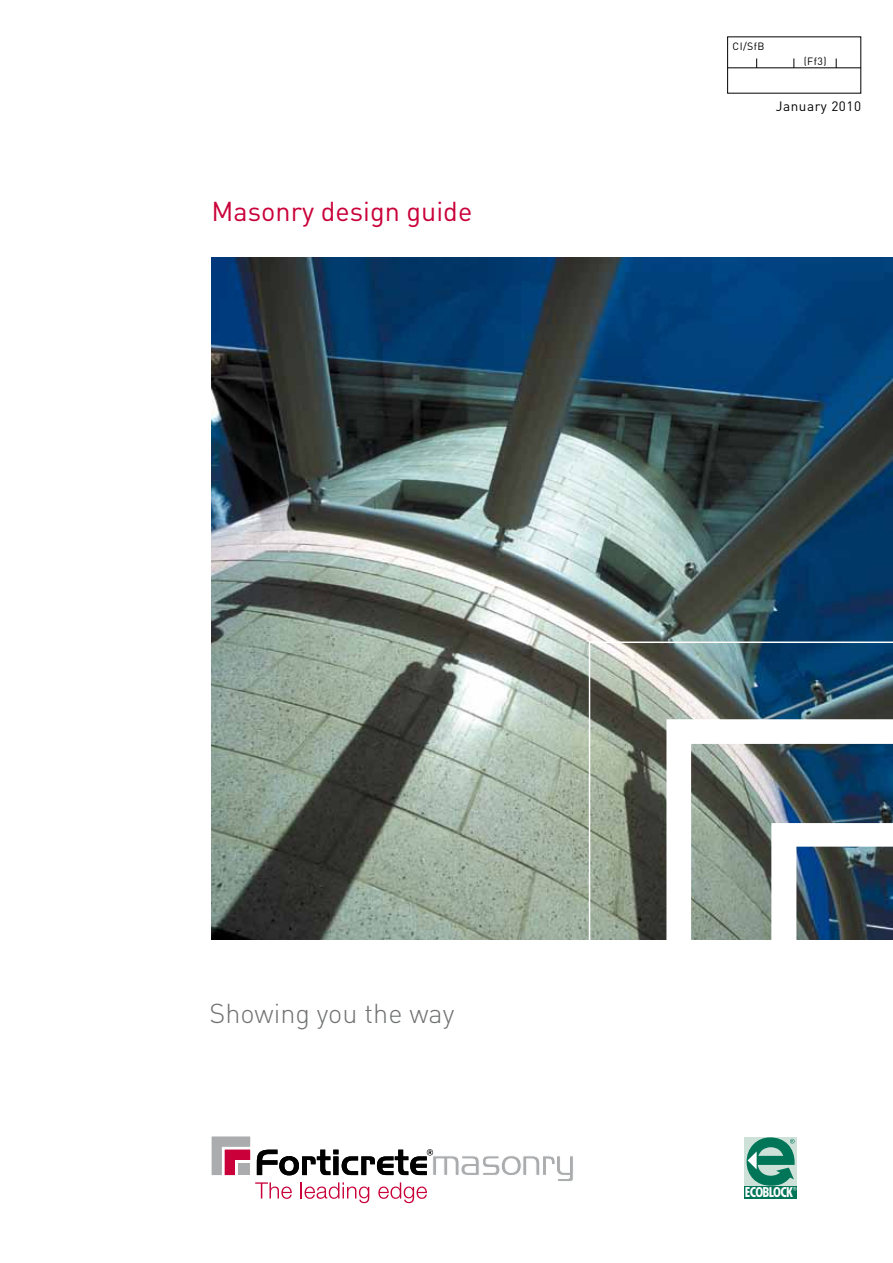
<style>
.page{position:relative;width:893px;height:1263px;background:#fff}
.page>*{position:absolute;margin:0;border:0;box-sizing:border-box;transform-origin:0 0}
.t1{font:27px "DIN";color:#c90039}
.t2{font:300 27px "DIN";color:#707172}
.t3{font:700 condensed 13.95px "Futura BT";letter-spacing:-.04em;color:#fff}
.t4{font:13.5px "DIN";letter-spacing:.04em;color:#000}
.t5{font:10.5px "DIN";letter-spacing:.04em;color:#000}
</style>
<div class="page">
<hr style="left:727px;top:67px;width:134px;height:1px;background:#000">
<img style="left:212px;top:257px;width:681px;height:683px">
<img style="left:588px;top:641px;width:305px;height:299px">
<svg style="left:212px;top:1137px;width:361px;height:66px"></svg>
<div style="left:744px;top:1137px;width:53px;height:61px;background:#cde1d9"></div>
<div style="left:744px;top:1186px;width:53px;height:12px;background:#007557"></div>
<svg style="left:747px;top:1137px;width:50px;height:53px"></svg>
<p class="t1" style="left:212px;top:195px;width:262px">Masonry design guide</p>
<p class="t5" style="left:733px;top:39px;width:33px">CI/SfB</p>
<p class="t5" style="left:804px;top:55px;width:24px">(Ff3)</p>
<p class="t4" style="left:776px;top:98px;width:87px">January 2010</p>
<p class="t2" style="left:210px;top:996px;width:246px">Showing you the way</p>
<p class="t3" style="left:745px;top:1183px;width:50px">ECOBLOCK</p>
</div>
